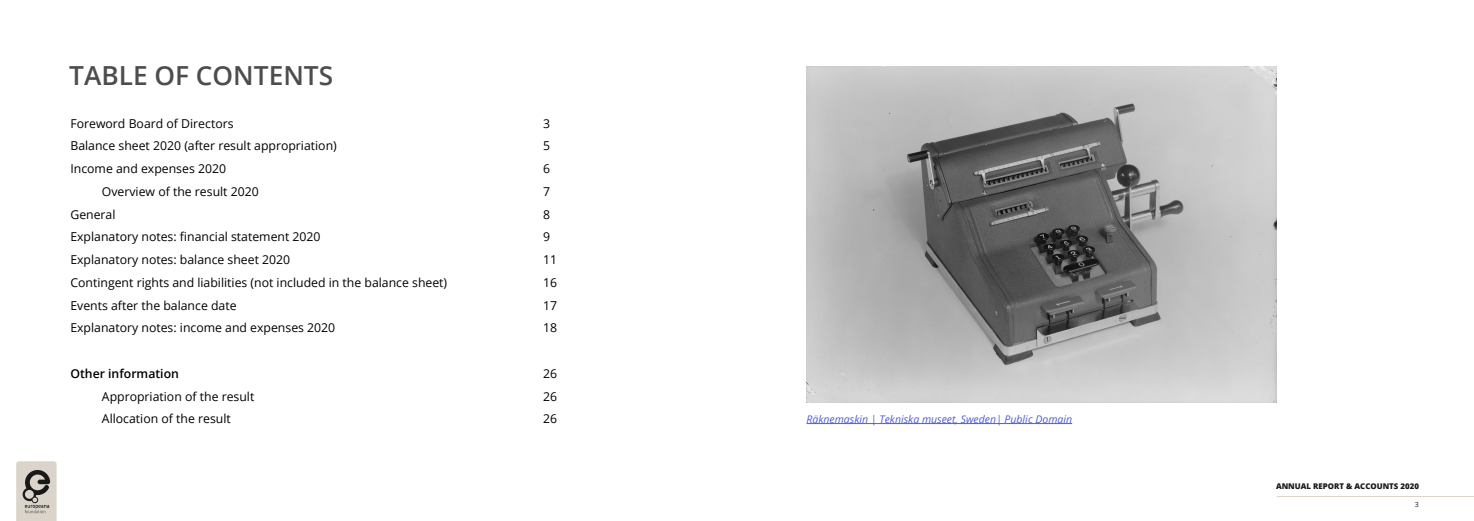
<style>
.page{position:relative;width:1474px;height:521px;background:#fff}
.page>*{position:absolute;margin:0;border:0;box-sizing:border-box;transform-origin:0 0}
.t1{font:600 26.25px "Open Sans";color:#4d4d4e}
.t2{font:12.25px "Open Sans";color:#000}
.t3{font:600 12.25px "Open Sans";color:#000}
.t4{font:italic 10.5px "Open Sans";color:#4f5cd6}
.t5{font:800 7.88px "Open Sans";color:#19191a}
.t6{font:7px "Open Sans";color:#19191a}
</style>
<div class="page">
<hr style="left:1276px;top:496px;width:197px;height:1px;background:#dad4ca">
<svg style="left:16px;top:461px;width:41px;height:60px;background:#b9b4ac"></svg>
<img style="left:806px;top:67px;width:470px;height:336px">
<hr style="left:806px;top:423px;width:266px;height:1px;background:#4f5cd6">
<h1 class="t1" style="left:69px;top:58px;width:265px">TABLE OF CONTENTS</h1>
<p class="t2" style="left:70px;top:115px;width:165px">Foreword Board of Directors</p>
<p class="t2" style="left:543px;top:115px;width:9px">3</p>
<p class="t2" style="left:70px;top:138px;width:268px">Balance sheet 2020 (after result appropriation)</p>
<p class="t2" style="left:543px;top:138px;width:9px">5</p>
<p class="t2" style="left:70px;top:160px;width:157px">Income and expenses 2020</p>
<p class="t2" style="left:543px;top:160px;width:9px">6</p>
<p class="t2" style="left:102px;top:183px;width:158px">Overview of the result 2020</p>
<p class="t2" style="left:543px;top:183px;width:9px">7</p>
<p class="t2" style="left:70px;top:206px;width:47px">General</p>
<p class="t2" style="left:543px;top:206px;width:9px">8</p>
<p class="t2" style="left:70px;top:229px;width:252px">Explanatory notes: financial statement 2020</p>
<p class="t2" style="left:543px;top:229px;width:9px">9</p>
<p class="t2" style="left:70px;top:251px;width:221px">Explanatory notes: balance sheet 2020</p>
<p class="t2" style="left:543px;top:251px;width:16px">11</p>
<p class="t2" style="left:70px;top:274px;width:378px">Contingent rights and liabilities (not included in the balance sheet)</p>
<p class="t2" style="left:543px;top:274px;width:16px">16</p>
<p class="t2" style="left:70px;top:297px;width:168px">Events after the balance date</p>
<p class="t2" style="left:543px;top:297px;width:16px">17</p>
<p class="t2" style="left:70px;top:320px;width:266px">Explanatory notes: income and expenses 2020</p>
<p class="t2" style="left:543px;top:320px;width:16px">18</p>
<p class="t3" style="left:70px;top:365px;width:110px">Other information</p>
<p class="t2" style="left:543px;top:365px;width:16px">26</p>
<p class="t2" style="left:102px;top:388px;width:154px">Appropriation of the result</p>
<p class="t2" style="left:543px;top:388px;width:16px">26</p>
<p class="t2" style="left:102px;top:411px;width:130px">Allocation of the result</p>
<p class="t2" style="left:543px;top:411px;width:16px">26</p>
<p class="t4" style="left:806px;top:412px;width:267px">Räknemaskin | Tekniska museet, Sweden| Public Domain</p>
<p class="t5" style="left:1275px;top:480px;width:144px">ANNUAL REPORT &amp; ACCOUNTS 2020</p>
<p class="t6" style="left:1414px;top:500px;width:6px">3</p>
</div>
